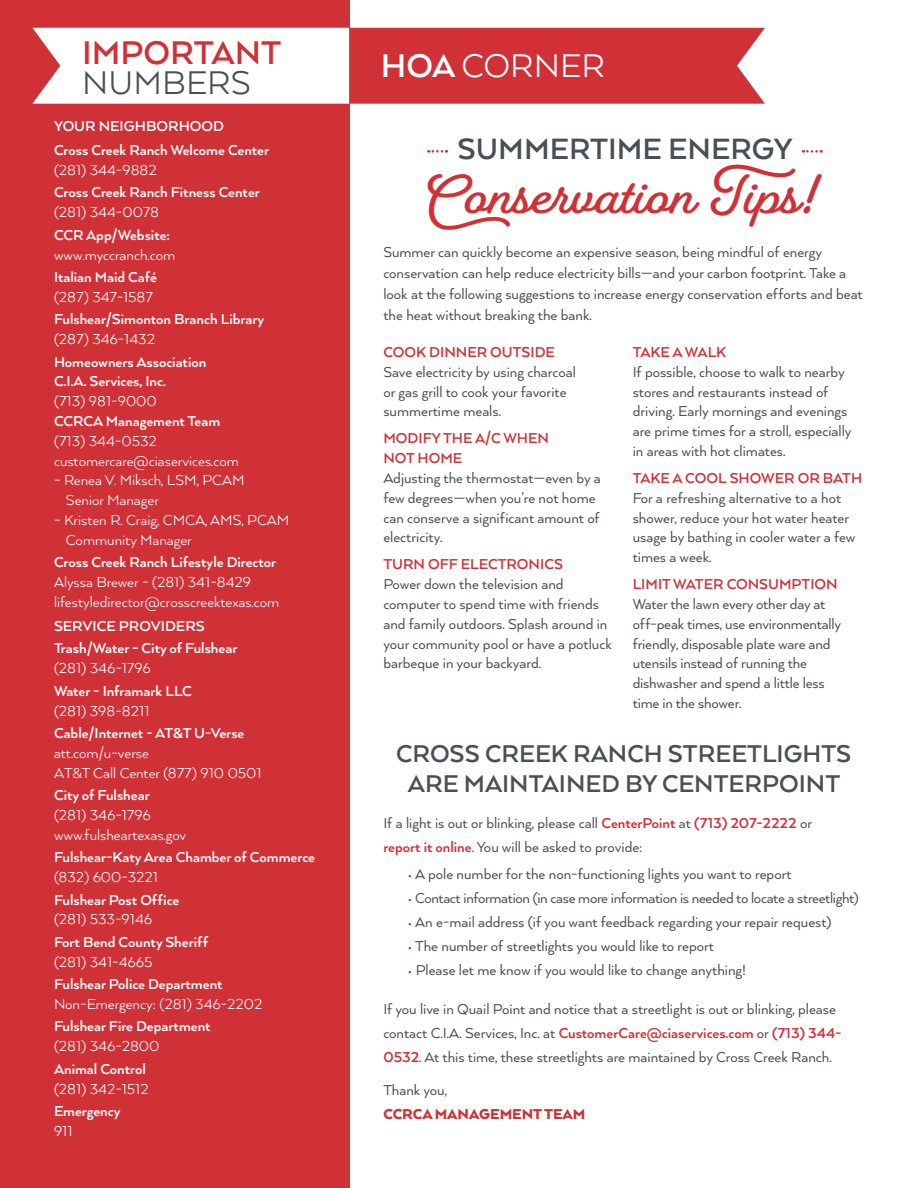
<style>
.page{position:relative;width:918px;height:1188px;background:#fff}
.page>*{position:absolute;margin:0;border:0;box-sizing:border-box;transform-origin:0 0}
.t1{font:700 49.65px "Fairwater Script";color:#cf3137}
.t2{font:700 37.8px/30px "Arquitecta";color:#cf3137}
.t3{font:37.8px "Arquitecta";color:#fff}
.t4{font:700 33.9px "Arquitecta";color:#494f54}
.t5{font:700 27.9px/30px "Arquitecta";color:#494f54;text-align:center}
.t6{font:16.5px/19.8px "Arquitecta";color:#494f54}
.t7{font:700 16.5px/19.8px "Arquitecta";color:#fff}
.t8{font:16.5px/19.8px "Arquitecta";color:#fff}
.t9{font:700 16.5px/19.8px "Arquitecta";color:#cf3137}
.t10{font:16.5px "Arquitecta";letter-spacing:-.02em;color:#494f54}
.t11{font:900 16.5px "Arquitecta";color:#cf3137}
.s1{font-weight:400;color:#494f54}
.s2{font-weight:400}
.s3{font-weight:700}
.s4{font-weight:700;color:#cf3137}
.s5{color:#cf3137}
</style>
<div class="page">
<div style="left:0;top:0;width:349px;height:1188px;background:#cf3137"></div>
<svg style="left:428px;top:150px;width:19px;height:3px"></svg>
<svg style="left:803px;top:150px;width:19px;height:3px"></svg>
<svg style="left:32px;top:28px;width:733px;height:76px;background:#e38a8d"></svg>
<p class="t2" style="left:82px;top:36px;width:200px">IMPORTANT<br><span class="s1">NUMBERS</span></p>
<p class="t7" style="left:54px;top:116px;width:172px">YOUR NEIGHBORHOOD</p>
<p class="t7" style="left:54px;top:140px;width:217px">Cross Creek Ranch Welcome Center</p>
<p class="t8" style="left:54px;top:159px;width:104px">(281) 344-9882</p>
<p class="t7" style="left:54px;top:182px;width:207px">Cross Creek Ranch Fitness Center</p>
<p class="t8" style="left:54px;top:202px;width:107px">(281) 344-0078</p>
<p class="t7" style="left:54px;top:224px;width:118px">CCR App/Website:</p>
<p class="t8" style="left:54px;top:244px;width:123px">www.myccranch.com</p>
<p class="t7" style="left:54px;top:267px;width:104px">Italian Maid Café</p>
<p class="t8" style="left:54px;top:286px;width:100px">(287) 347-1587</p>
<p class="t7" style="left:54px;top:309px;width:212px">Fulshear/Simonton Branch Library</p>
<p class="t8" style="left:54px;top:329px;width:103px">(287) 346-1432</p>
<p class="t7" style="left:54px;top:351px;width:154px">Homeowners Association</p>
<p class="t7" style="left:54px;top:371px;width:113px">C.I.A. Services, Inc. <span class="s2">(713) 981-9000</span></p>
<p class="t7" style="left:54px;top:411px;width:168px">CCRCA Management Team</p>
<p class="t8" style="left:54px;top:430px;width:186px">(713) 344-0532 customercare@ciaservices.com</p>
<p class="t8" style="left:54px;top:470px;width:192px">- Renea V. Miksch, LSM, PCAM</p>
<p class="t8" style="left:66px;top:490px;width:95px">Senior Manager</p>
<p class="t8" style="left:54px;top:510px;width:237px">- Kristen R. Craig, CMCA, AMS, PCAM</p>
<p class="t8" style="left:66px;top:529px;width:127px">Community Manager</p>
<p class="t7" style="left:54px;top:552px;width:224px">Cross Creek Ranch Lifestyle Director</p>
<p class="t8" style="left:54px;top:572px;width:199px">Alyssa Brewer - (281) 341-8429</p>
<p class="t8" style="left:54px;top:591px;width:227px">lifestyledirector@crosscreektexas.com</p>
<p class="t7" style="left:54px;top:615px;width:152px">SERVICE PROVIDERS</p>
<p class="t7" style="left:54px;top:638px;width:185px">Trash/Water - City of Fulshear</p>
<p class="t8" style="left:54px;top:658px;width:98px">(281) 346-1796</p>
<p class="t7" style="left:54px;top:680px;width:139px">Water - Inframark LLC</p>
<p class="t8" style="left:54px;top:700px;width:97px">(281) 398-8211</p>
<p class="t7" style="left:54px;top:723px;width:192px">Cable/Internet - AT&amp;T U-Verse</p>
<p class="t8" style="left:54px;top:742px;width:97px">att.com/u-verse</p>
<p class="t8" style="left:54px;top:762px;width:209px">AT&amp;T Call Center (877) 910 0501</p>
<p class="t7" style="left:54px;top:785px;width:97px">City of Fulshear</p>
<p class="t8" style="left:54px;top:804px;width:98px">(281) 346-1796</p>
<p class="t8" style="left:54px;top:824px;width:134px">www.fulsheartexas.gov</p>
<p class="t7" style="left:54px;top:847px;width:263px">Fulshear-Katy Area Chamber of Commerce</p>
<p class="t8" style="left:54px;top:867px;width:106px">(832) 600-3221</p>
<p class="t7" style="left:54px;top:889px;width:127px">Fulshear Post Office</p>
<p class="t8" style="left:54px;top:909px;width:100px">(281) 533-9146</p>
<p class="t7" style="left:54px;top:931px;width:156px">Fort Bend County Sheriff</p>
<p class="t8" style="left:54px;top:951px;width:100px">(281) 341-4665</p>
<p class="t7" style="left:54px;top:974px;width:170px">Fulshear Police Department</p>
<p class="t8" style="left:54px;top:993px;width:210px">Non-Emergency: (281) 346-2202</p>
<p class="t7" style="left:54px;top:1016px;width:158px">Fulshear Fire Department</p>
<p class="t8" style="left:54px;top:1036px;width:107px">(281) 346-2800</p>
<p class="t7" style="left:54px;top:1058px;width:93px">Animal Control</p>
<p class="t8" style="left:54px;top:1078px;width:96px">(281) 342-1512</p>
<p class="t7" style="left:54px;top:1101px;width:68px">Emergency</p>
<p class="t8" style="left:54px;top:1120px;width:20px">911</p>
<p class="t3" style="left:381px;top:42px;width:226px"><span class="s3">HOA</span> CORNER</p>
<p class="t4" style="left:458px;top:128px;width:337px">SUMMERTIME ENERGY</p>
<p class="t1" style="left:428px;top:166px;width:391px">Conservation Tips!</p>
<p class="t6" style="left:383px;top:240px;width:481px;line-height:21px">Summer can quickly become an expensive season, being mindful of energy conservation can help reduce electricity bills—and your carbon footprint. Take a look at the following suggestions to increase energy conservation efforts and beat the heat without breaking the bank.</p>
<p class="t6" style="left:383px;top:342px;width:194px"><span class="s4">COOK DINNER OUTSIDE<br></span>Save electricity by using charcoal</p>
<p class="t6" style="left:383px;top:381px;width:185px">or gas grill to cook your favorite</p>
<p class="t6" style="left:383px;top:401px;width:119px">summertime meals.</p>
<p class="t9" style="left:383px;top:428px;width:167px">MODIFY THE A/C WHEN<br>NOT HOME</p>
<p class="t6" style="left:383px;top:468px;width:219px">Adjusting the thermostat—even by a few degrees—when you’re not home can conserve a significant amount of electricity.</p>
<p class="t9" style="left:383px;top:554px;width:181px">TURN OFF ELECTRONICS</p>
<p class="t6" style="left:383px;top:574px;width:182px">Power down the television and</p>
<p class="t6" style="left:383px;top:594px;width:230px">computer to spend time with friends and family outdoors. Splash around in your community pool or have a potluck barbeque in your backyard.</p>
<p class="t9" style="left:633px;top:342px;width:95px">TAKE A WALK</p>
<p class="t6" style="left:633px;top:361px;width:220px">If possible, choose to walk to nearby stores and restaurants instead of driving. Early mornings and evenings are prime times for a stroll, especially in areas with hot climates.</p>
<p class="t9" style="left:633px;top:468px;width:231px">TAKE A COOL SHOWER OR BATH</p>
<p class="t6" style="left:633px;top:487px;width:224px">For a refreshing alternative to a hot shower, reduce your hot water heater usage by bathing in cooler water a few times a week.</p>
<p class="t9" style="left:633px;top:574px;width:207px">LIMIT WATER CONSUMPTION</p>
<p class="t6" style="left:633px;top:594px;width:194px">Water the lawn every other day at</p>
<p class="t6" style="left:633px;top:613px;width:210px">off-peak times, use environmentally</p>
<p class="t6" style="left:633px;top:633px;width:199px">friendly, disposable plate ware and utensils instead of running the</p>
<p class="t6" style="left:633px;top:673px;width:193px">dishwasher and spend a little less</p>
<p class="t6" style="left:633px;top:693px;width:110px">time in the shower.</p>
<p class="t5" style="left:396px;top:737px;width:457px">CROSS CREEK RANCH STREETLIGHTS<br>ARE MAINTAINED BY CENTERPOINT</p>
<p class="t6" style="left:383px;top:811px;width:430px;line-height:24px">If a light is out or blinking, please call <span class="s4">CenterPoint</span> at <span class="s4">(713) 207-2222</span> or <span class="s4">report it online</span>. You will be asked to provide:</p>
<p class="t6" style="left:407px;top:864px;width:386px"><span class="s5">•</span> A pole number for the non-functioning lights you want to report</p>
<p class="t10" style="left:407px;top:888px;width:453px"><span class="s5">•</span> Contact information (in case more information is needed to locate a streetlight)</p>
<p class="t6" style="left:407px;top:912px;width:425px"><span class="s5">•</span> An e-mail address (if you want feedback regarding your repair request)</p>
<p class="t6" style="left:407px;top:936px;width:308px"><span class="s5">•</span> The number of streetlights you would like to report</p>
<p class="t6" style="left:407px;top:960px;width:340px"><span class="s5">•</span> Please let me know if you would like to change anything!</p>
<p class="t6" style="left:383px;top:997px;width:460px;line-height:24px">If you live in Quail Point and notice that a streetlight is out or blinking, please contact C.I.A. Services, Inc. at <span class="s4">CustomerCare@ciaservices.com</span> or <span class="s4">(713) 344-<br>0532</span>. At this time, these streetlights are maintained by Cross Creek Ranch.</p>
<p class="t6" style="left:383px;top:1080px;width:65px">Thank you,</p>
<p class="t11" style="left:383px;top:1104px;width:203px">CCRCA MANAGEMENT TEAM</p>
</div>
